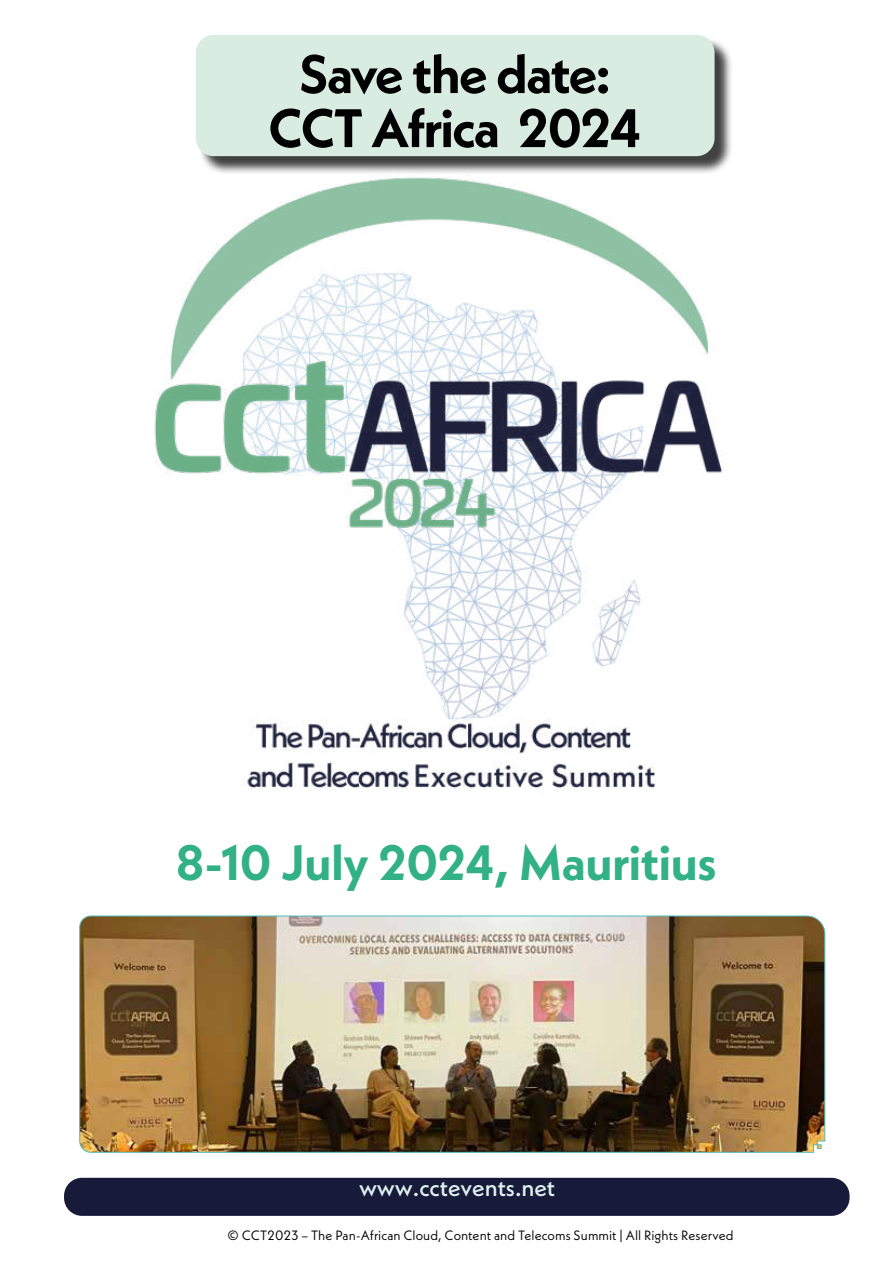
<style>
.page{position:relative;width:893px;height:1268px;background:#fff}
.page>*{position:absolute;margin:0;border:0;box-sizing:border-box;transform-origin:0 0}
.t1{font:700 54px/54px "Neue Kabel";letter-spacing:-.035em;color:#000;text-align:center}
.t2{font:700 49.5px "Neue Kabel";letter-spacing:-.01em;color:#32b086}
.t3{font:500 24px "Neue Kabel";color:#def0f0}
.t4{font:13.5px "Neue Kabel";letter-spacing:.005em;color:#000}
</style>
<div class="page">
<div style="left:64px;top:1177px;width:786px;height:38px;background:#171b39;border-radius:18px"></div>
<div style="left:198px;top:37px;width:535px;height:138px;background:#000;opacity:.75"></div>
<div style="left:196px;top:35px;width:519px;height:121px;background:#d8ece1;border-radius:18px"></div>
<img style="left:79px;top:915px;width:747px;height:237px">
<img style="left:154px;top:173px;width:579px;height:616px">
<h1 class="t1" style="left:268px;top:47px;width:375px">Save the date:<br>CCT Africa 2024</h1>
<h2 class="t2" style="left:176px;top:830px;width:542px">8-10 July 2024, Mauritius</h2>
<h3 class="t3" style="left:359px;top:1172px;width:198px">www.cctevents.net</h3>
<p class="t4" style="left:228px;top:1226px;width:508px">© CCT2023 – The Pan-African Cloud, Content and Telecoms Summit | All Rights Reserved</p>
</div>
